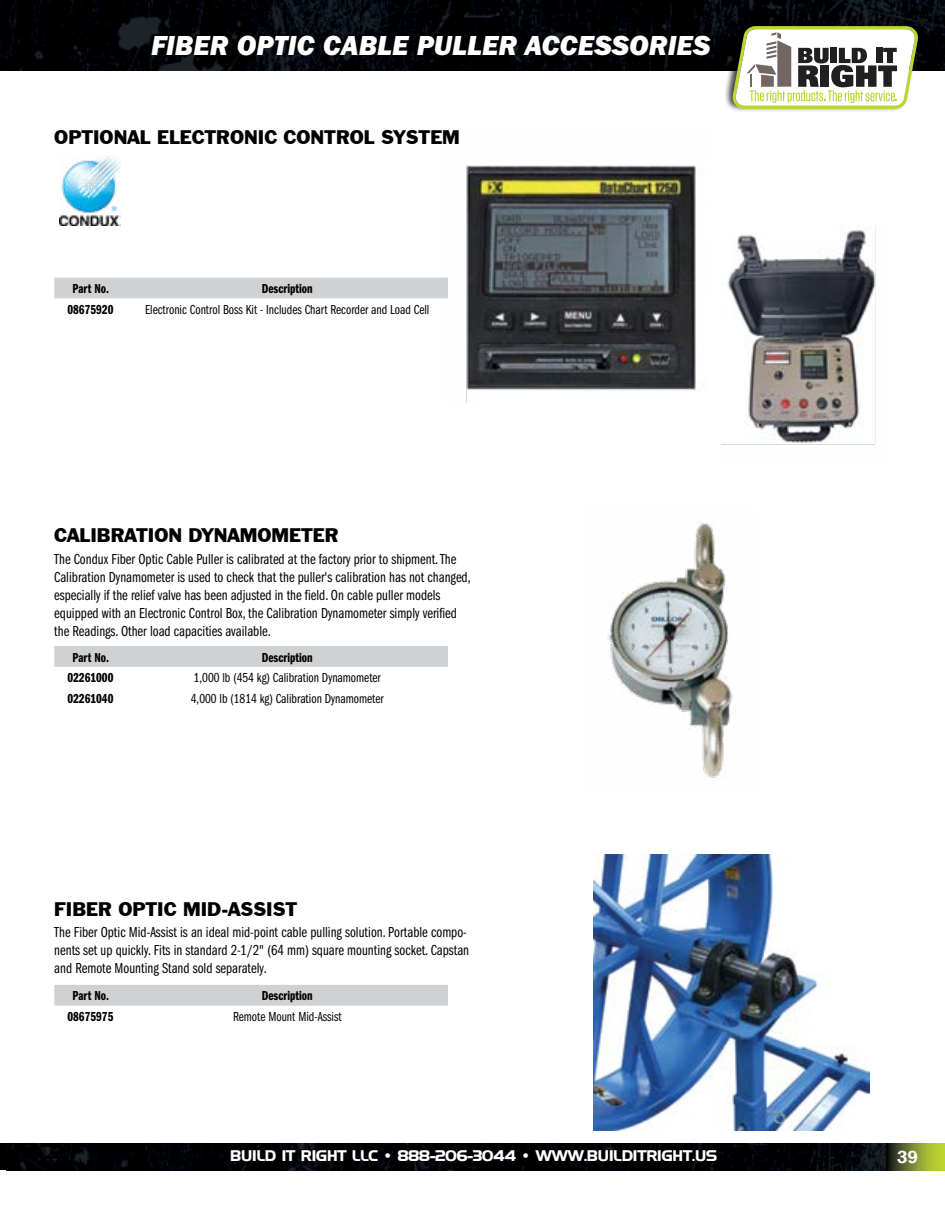
<style>
.page{position:relative;width:945px;height:1215px;background:#fff}
.page>*{position:absolute;margin:0;border:0;box-sizing:border-box;transform-origin:0 0}
.t1{font:italic 800 28.5px "Franklin Gothic";color:#fff}
.t2{font:18px "Franklin Gothic BT";color:#000}
.t3{font:600 18px "Franklin Gothic";color:#fff}
.t4{font:15px/18px "Franklin Gothic Book Cmpr";color:#000}
.t5{font:700 15px "Hanzel";color:#fff}
.t6{font:13.5px "Franklin Gothic Book Cmpr";color:#000}
.t7{font:13.5px "Franklin Gothic Demi Cmpr";color:#000}
</style>
<div class="page">
<img style="left:6px;top:1143px;width:881px;height:27px">
<div style="left:228px;top:1149px;width:488px;height:11px;background:#000"></div>
<img style="left:0;top:0;width:945px;height:71px">
<div style="left:725px;top:19px;width:193px;height:93px;background:#000;opacity:.75"></div>
<svg style="left:733px;top:26px;width:185px;height:83px"></svg>
<svg style="left:887px;top:1143px;width:58px;height:27px;background:#7a892f"></svg>
<div style="left:149px;top:33px;width:561px;height:21px;background:#000"></div>
<img style="left:593px;top:854px;width:277px;height:277px">
<img style="left:443px;top:165px;width:253px;height:237px">
<img style="left:722px;top:225px;width:154px;height:220px">
<img style="left:607px;top:522px;width:129px;height:258px">
<img style="left:60px;top:155px;width:60px;height:71px">
<div style="left:54px;top:278px;width:394px;height:20px;background:#cfd1d2"></div>
<div style="left:54px;top:646px;width:394px;height:21px;background:#cfd1d2"></div>
<div style="left:54px;top:985px;width:394px;height:21px;background:#cfd1d2"></div>
<h1 class="t1" style="left:151px;top:28px;width:561px">FIBER OPTIC CABLE PULLER ACCESSORIES</h1>
<p class="t2" style="left:54px;top:127px;width:407px">OPTIONAL ELECTRONIC CONTROL SYSTEM</p>
<p class="t7" style="left:73px;top:281px;width:38px">Part No.</p>
<p class="t7" style="left:262px;top:281px;width:52px">Description</p>
<p class="t7" style="left:67px;top:302px;width:48px">08675920</p>
<p class="t6" style="left:145px;top:302px;width:286px">Electronic Control Boss Kit - Includes Chart Recorder and Load Cell</p>
<p class="t2" style="left:54px;top:524px;width:286px">CALIBRATION DYNAMOMETER</p>
<p class="t4" style="left:54px;top:550px;width:418px">The Condux Fiber Optic Cable Puller is calibrated at the factory prior to shipment. The Calibration Dynamometer is used to check that the puller's calibration has not changed, especially if the relief valve has been adjusted in the field. On cable puller models equipped with an Electronic Control Box, the Calibration Dynamometer simply verified the Readings. Other load capacities available.</p>
<p class="t7" style="left:73px;top:650px;width:38px">Part No.</p>
<p class="t7" style="left:262px;top:650px;width:52px">Description</p>
<p class="t7" style="left:67px;top:670px;width:48px">02261000</p>
<p class="t6" style="left:194px;top:670px;width:189px">1,000 lb (454 kg) Calibration Dynamometer</p>
<p class="t7" style="left:67px;top:691px;width:48px">02261040</p>
<p class="t6" style="left:191px;top:691px;width:194px">4,000 lb (1814 kg) Calibration Dynamometer</p>
<p class="t2" style="left:54px;top:898px;width:244px">FIBER OPTIC MID-ASSIST</p>
<p class="t4" style="left:54px;top:924px;width:416px">The Fiber Optic Mid-Assist is an ideal mid-point cable pulling solution. Portable compo&shy;nents set up quickly. Fits in standard 2-1/2" (64 mm) square mounting socket. Capstan and Remote Mounting Stand sold separately.</p>
<p class="t7" style="left:73px;top:988px;width:38px">Part No.</p>
<p class="t7" style="left:262px;top:988px;width:52px">Description</p>
<p class="t7" style="left:67px;top:1009px;width:48px">08675975</p>
<p class="t6" style="left:233px;top:1009px;width:110px">Remote Mount Mid-Assist</p>
<p class="t5" style="left:230px;top:1147px;width:489px">BUILD IT RIGHT LLC • 888-206-3044 • WWW.BUILDITRIGHT.US</p>
<p class="t3" style="left:897px;top:1146px;width:23px">39</p>
</div>
